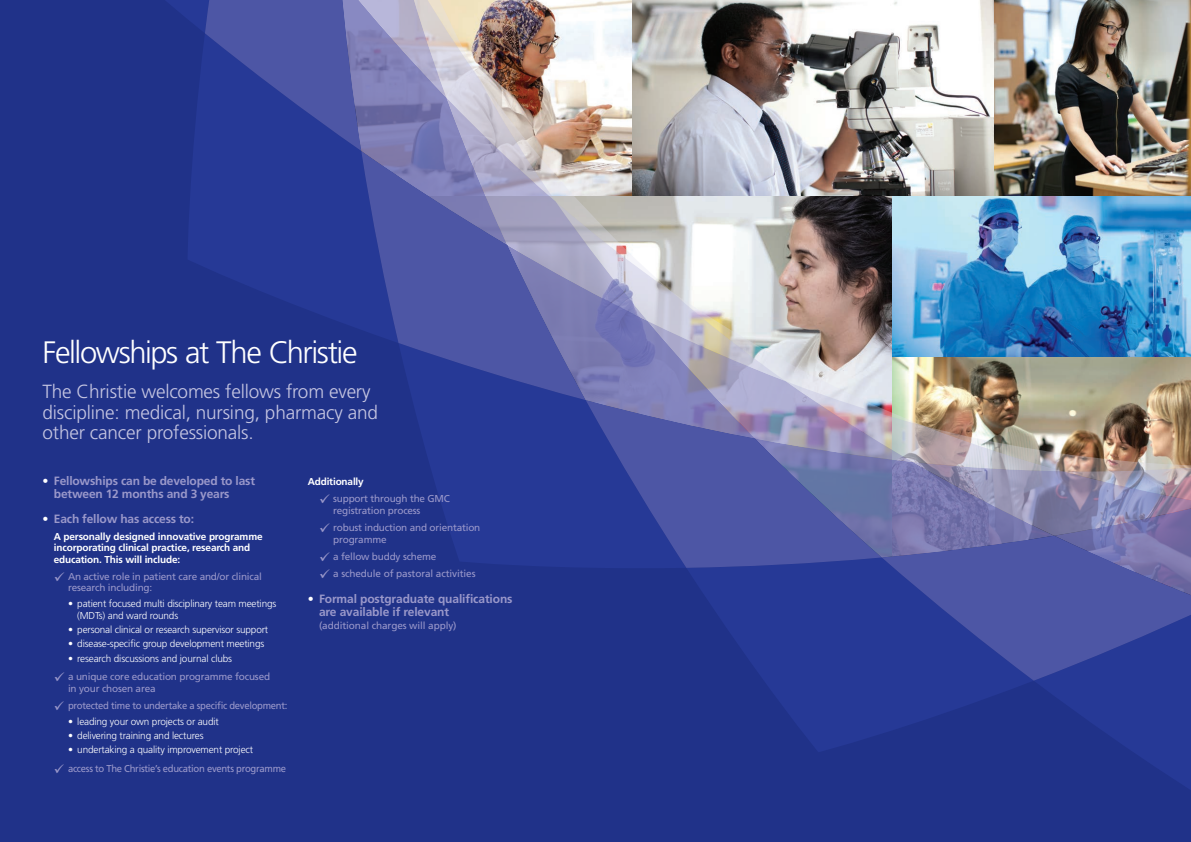
<style>
.page{position:relative;width:1191px;height:842px;background:#fff}
.page>*{position:absolute;margin:0;border:0;box-sizing:border-box;transform-origin:0 0}
.SoO-24pt-Page-Headin{font:300 31px "Frutiger LT Std";letter-spacing:-.045em;color:#fff}
.t1{font:300 19px/20.5px "Frutiger LT Std";letter-spacing:-.01em;color:#c6c6e2}
.t2{font:700 12px/13px "Frutiger LT Std";letter-spacing:-.015em;color:#9a98ca}
.t3{font:300 10px/11.5px "Frutiger LT Std";letter-spacing:-.015em;color:#fff}
.t4{font:10px/11.5px "Frutiger LT Std";letter-spacing:-.02em;color:#9a98ca}
.t5{font:700 10px/11.5px "Frutiger LT Std";letter-spacing:-.015em;color:#fff}
.t6{font:10px "Frutiger LT Std";letter-spacing:-.02em;color:#9a98ca;scale:.95 1}
.s1{color:#fff}
</style>
<div class="page">
<img style="left:0;top:0;width:1191px;height:842px">
<svg style="left:585px;top:201px;width:200px;height:142px"></svg>
<img style="left:555px;top:78px;width:116px;height:213px">
<img style="left:647px;top:291px;width:544px;height:518px">
<svg style="left:686px;top:568px;width:347px;height:184px;background:#233690"></svg>
<svg style="left:398px;top:343px;width:288px;height:227px;background:#324298"></svg>
<svg style="left:187px;top:201px;width:174px;height:142px;background:#233691"></svg>
<svg style="left:881px;top:536px;width:310px;height:145px;background:#4650a1"></svg>
<svg style="left:585px;top:400px;width:296px;height:168px;background:#5860a7"></svg>
<svg style="left:35px;top:0;width:520px;height:201px;background:#515999"></svg>
<svg style="left:361px;top:151px;width:224px;height:249px;background:#6067a9"></svg>
<p class="SoO-24pt-Page-Headin" style="left:43px;top:335px;width:317px">Fellowships at The Christie</p>
<p class="t1" style="left:43px;top:382px;width:337px">The Christie welcomes fellows from every discipline: medical, nursing, pharmacy and other cancer professionals.</p>
<p class="t2" style="left:54px;top:475px;width:203px;text-indent:-11px"><span class="s1">•</span> Fellowships can be developed to last between 12 months and 3 years</p>
<p class="t2" style="left:43px;top:512px;width:153px"><span class="s1">•</span> Each fellow has access to:</p>
<p class="t5" style="left:54px;top:531px;width:210px">A personally designed innovative programme incorporating clinical practice, research and education. This will include:</p>
<p class="t4" style="left:68px;top:571px;width:195px;text-indent:-14px">✓ An active role in patient care and/or clinical research including:</p>
<p class="t3" style="left:77px;top:598px;width:201px;text-indent:-9px">• patient focused multi disciplinary team meetings (MDTs) and ward rounds</p>
<p class="t3" style="left:68px;top:624px;width:202px">• personal clinical or research supervisor support</p>
<p class="t3" style="left:68px;top:638px;width:198px">• disease-specific group development meetings</p>
<p class="t3" style="left:68px;top:653px;width:166px">• research discussions and journal clubs</p>
<p class="t4" style="left:68px;top:671px;width:204px;text-indent:-14px">✓ a unique core education programme focused in your chosen area</p>
<p class="t6" style="left:54px;top:700px;width:247px">✓ protected time to undertake a specific development:</p>
<p class="t3" style="left:68px;top:716px;width:152px">• leading your own projects or audit</p>
<p class="t3" style="left:68px;top:730px;width:137px">• delivering training and lectures</p>
<p class="t3" style="left:68px;top:744px;width:187px">• undertaking a quality improvement project</p>
<p class="t6" style="left:54px;top:763px;width:246px">✓ access to The Christie’s education events programme</p>
<p class="t5" style="left:308px;top:476px;width:58px">Additionally</p>
<p class="t4" style="left:333px;top:493px;width:118px;text-indent:-14px">✓ support through the GMC registration process</p>
<p class="t4" style="left:333px;top:522px;width:149px;text-indent:-14px">✓ robust induction and orientation programme</p>
<p class="t4" style="left:319px;top:551px;width:119px">✓ a fellow buddy scheme</p>
<p class="t4" style="left:319px;top:568px;width:158px">✓ a schedule of pastoral activities</p>
<p class="t2" style="left:319px;top:592px;width:195px;text-indent:-11px"><span class="s1">•</span> Formal postgraduate qualifications are available if relevant</p>
<p class="t4" style="left:319px;top:620px;width:139px">(additional charges will apply)</p>
</div>
